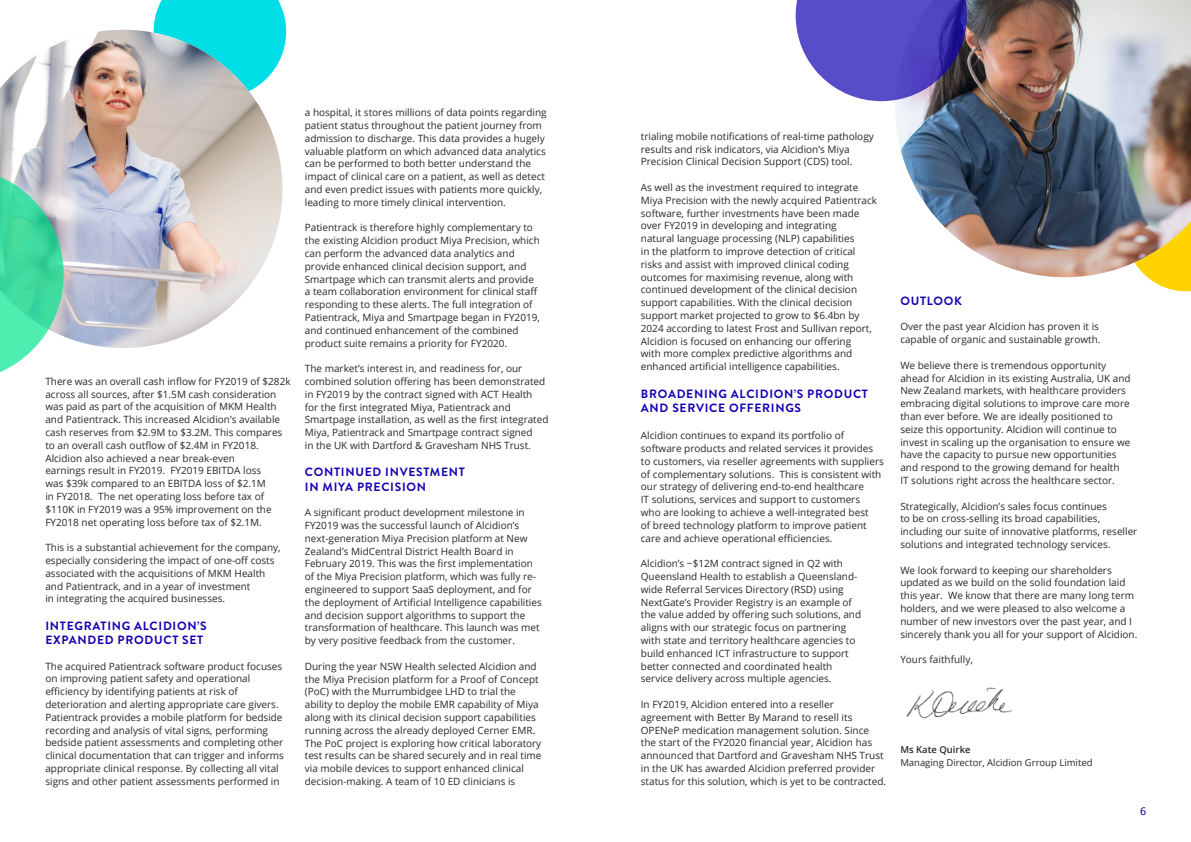
<style>
.page{position:relative;width:1191px;height:842px;background:#fff}
.page>*{position:absolute;margin:0;border:0;box-sizing:border-box;transform-origin:0 0}
.t1{font:700 12px/14.4px "Brandon Grotesque";letter-spacing:.06em;color:#1100b1}
.t2{font:12px "Calibri";color:#1100b1}
.t3{font:10px/12.8px "Open Sans";color:#292829}
.t4{font:9.5px "Open Sans";color:#292829}
.t5{font:600 9.5px "Open Sans";color:#292829}
</style>
<div class="page">
<div style="left:154px;top:0;width:132px;height:55px;background:#00dee5"></div>
<svg style="left:1147px;top:277px;width:44px;height:14px"></svg>
<img style="left:0;top:30px;width:282px;height:318px">
<img style="left:895px;top:0;width:296px;height:277px">
<svg style="left:0;top:168px;width:64px;height:204px;background:#70dbb4"></svg>
<svg style="left:795px;top:0;width:172px;height:101px;background:#645abf"></svg>
<img style="left:905px;top:687px;width:107px;height:32px">
<p class="t3" style="left:45px;top:374px;width:247px">There was an overall cash inflow for FY2019 of $282k across all sources, after $1.5M cash consideration was paid as part of the acquisition of MKM Health and Patientrack. This increased Alcidion’s available cash reserves from $2.9M to $3.2M. This compares to an overall cash outflow of $2.4M in FY2018.<br>Alcidion also achieved a near break-even<br>earnings result in FY2019. FY2019 EBITDA loss<br>was $39k compared to an EBITDA loss of $2.1M<br>in FY2018. The net operating loss before tax of $110K in FY2019 was a 95% improvement on the FY2018 net operating loss before tax of $2.1M.</p>
<p class="t3" style="left:45px;top:541px;width:237px">This is a substantial achievement for the company, especially considering the impact of one-off costs associated with the acquisitions of MKM Health and Patientrack, and in a year of investment<br>in integrating the acquired businesses.</p>
<p class="t1" style="left:45px;top:618px;width:163px">INTEGRATING ALCIDION’S<br>EXPANDED PRODUCT SET</p>
<p class="t3" style="left:45px;top:659px;width:240px">The acquired Patientrack software product focuses on improving patient safety and operational efficiency by identifying patients at risk of deterioration and alerting appropriate care givers.<br>Patientrack provides a mobile platform for bedside recording and analysis of vital signs, performing bedside patient assessments and completing other clinical documentation that can trigger and informs appropriate clinical response. By collecting all vital signs and other patient assessments performed in</p>
<p class="t3" style="left:305px;top:106px;width:243px">a hospital, it stores millions of data points regarding patient status throughout the patient journey from admission to discharge. This data provides a hugely valuable platform on which advanced data analytics can be performed to both better understand the impact of clinical care on a patient, as well as detect and even predict issues with patients more quickly, leading to more timely clinical intervention.</p>
<p class="t3" style="left:305px;top:221px;width:237px">Patientrack is therefore highly complementary to the existing Alcidion product Miya Precision, which can perform the advanced data analytics and provide enhanced clinical decision support, and Smartpage which can transmit alerts and provide a team collaboration environment for clinical staff responding to these alerts. The full integration of Patientrack, Miya and Smartpage began in FY2019, and continued enhancement of the combined product suite remains a priority for FY2020.</p>
<p class="t3" style="left:305px;top:362px;width:245px">The market’s interest in, and readiness for, our combined solution offering has been demonstrated in FY2019 by the contract signed with ACT Health<br>for the first integrated Miya, Patientrack and Smartpage installation, as well as the first integrated Miya, Patientrack and Smartpage contract signed<br>in the UK with Dartford &amp; Gravesham NHS Trust.</p>
<p class="t1" style="left:305px;top:465px;width:161px">CONTINUED INVESTMENT<br>IN MIYA PRECISION</p>
<p class="t3" style="left:305px;top:506px;width:238px">A significant product development milestone in FY2019 was the successful launch of Alcidion’s next-generation Miya Precision platform at New Zealand’s MidCentral District Health Board in February 2019. This was the first implementation of the Miya Precision platform, which was fully re&shy;engineered to support SaaS deployment, and for the deployment of Artificial Intelligence capabilities and decision support algorithms to support the transformation of healthcare. This launch was met by very positive feedback from the customer.</p>
<p class="t3" style="left:305px;top:659px;width:238px">During the year NSW Health selected Alcidion and the Miya Precision platform for a Proof of Concept (PoC) with the Murrumbidgee LHD to trial the ability to deploy the mobile EMR capability of Miya along with its clinical decision support capabilities running across the already deployed Cerner EMR.<br>The PoC project is exploring how critical laboratory test results can be shared securely and in real time via mobile devices to support enhanced clinical decision-making. A team of 10 ED clinicians is</p>
<p class="t3" style="left:641px;top:130px;width:234px">trialing mobile notifications of real-time pathology results and risk indicators, via Alcidion’s Miya<br>Precision Clinical Decision Support (CDS) tool.</p>
<p class="t3" style="left:641px;top:181px;width:238px">As well as the investment required to integrate Miya Precision with the newly acquired Patientrack software, further investments have been made over FY2019 in developing and integrating<br>natural language processing (NLP) capabilities<br>in the platform to improve detection of critical risks and assist with improved clinical coding outcomes for maximising revenue, along with continued development of the clinical decision support capabilities. With the clinical decision support market projected to grow to $6.4bn by 2024 according to latest Frost and Sullivan report, Alcidion is focused on enhancing our offering<br>with more complex predictive algorithms and enhanced artificial intelligence capabilities.</p>
<p class="t1" style="left:641px;top:386px;width:228px">BROADENING ALCIDION’S PRODUCT<br>AND SERVICE OFFERINGS</p>
<p class="t3" style="left:641px;top:429px;width:244px">Alcidion continues to expand its portfolio of software products and related services it provides to customers, via reseller agreements with suppliers of complementary solutions. This is consistent with our strategy of delivering end-to-end healthcare<br>IT solutions, services and support to customers<br>who are looking to achieve a well-integrated best<br>of breed technology platform to improve patient care and achieve operational efficiencies.</p>
<p class="t3" style="left:641px;top:557px;width:222px">Alcidion’s ~$12M contract signed in Q2 with Queensland Health to establish a Queensland&shy;wide Referral Services Directory (RSD) using NextGate’s Provider Registry is an example of the value added by offering such solutions, and aligns with our strategic focus on partnering with state and territory healthcare agencies to build enhanced ICT infrastructure to support better connected and coordinated health service delivery across multiple agencies.</p>
<p class="t3" style="left:641px;top:698px;width:247px">In FY2019, Alcidion entered into a reseller agreement with Better By Marand to resell its OPENeP medication management solution. Since the start of the FY2020 financial year, Alcidion has announced that Dartford and Gravesham NHS Trust in the UK has awarded Alcidion preferred provider status for this solution, which is yet to be contracted.</p>
<p class="t1" style="left:900px;top:294px;width:63px">OUTLOOK</p>
<p class="t3" style="left:900px;top:320px;width:202px">Over the past year Alcidion has proven it is capable of organic and sustainable growth.</p>
<p class="t3" style="left:900px;top:358px;width:232px">We believe there is tremendous opportunity ahead for Alcidion in its existing Australia, UK and New Zealand markets, with healthcare providers embracing digital solutions to improve care more than ever before. We are ideally positioned to seize this opportunity. Alcidion will continue to invest in scaling up the organisation to ensure we have the capacity to pursue new opportunities and respond to the growing demand for health<br>IT solutions right across the healthcare sector.</p>
<p class="t3" style="left:900px;top:499px;width:238px">Strategically, Alcidion’s sales focus continues<br>to be on cross-selling its broad capabilities, including our suite of innovative platforms, reseller solutions and integrated technology services.</p>
<p class="t3" style="left:900px;top:563px;width:239px">We look forward to keeping our shareholders updated as we build on the solid foundation laid this year. We know that there are many long term holders, and we were pleased to also welcome a number of new investors over the past year, and I sincerely thank you all for your support of Alcidion.</p>
<p class="t3" style="left:900px;top:653px;width:74px">Yours faithfully,</p>
<p class="t5" style="left:900px;top:743px;width:72px">Ms Kate Quirke</p>
<p class="t4" style="left:900px;top:756px;width:194px">Managing Director, Alcidion Grroup Limited</p>
<p class="t2" style="left:1140px;top:803px;width:8px">6</p>
</div>
